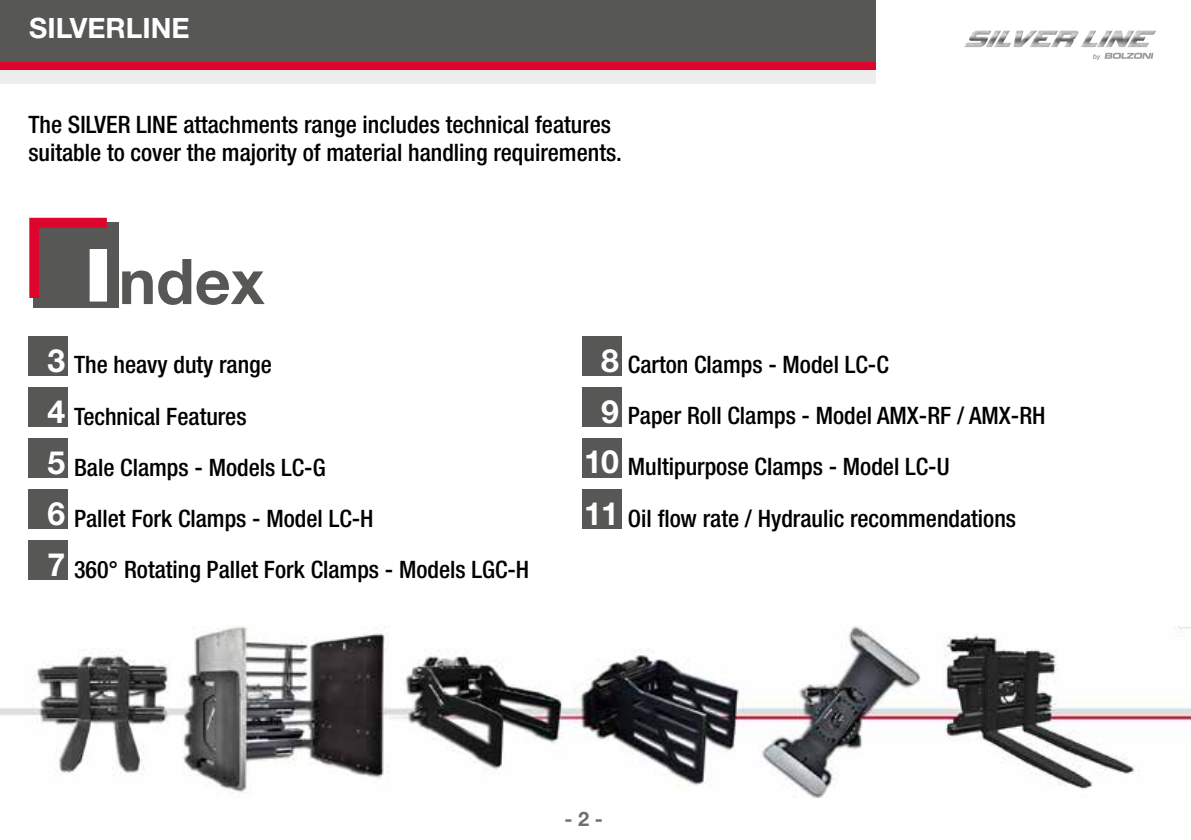
<style>
.page{position:relative;width:1191px;height:840px;background:#fff}
.page>*{position:absolute;margin:0;border:0;box-sizing:border-box;transform-origin:0 0}
.t1{font:700 63px "Helvetica Neue LT Std";color:#575756}
.t2{font:700 32px/51px "Helvetica Neue LT Std";color:#fff;text-align:justify}
.t3{font:700 28px "Helvetica Neue LT Std";color:#fff}
.t4{font:500 condensed 24px/51px "Helvetica Neue LT Std";color:#000}
.t5{font:700 20px "Helvetica Neue LT Std";color:#706f6f}
.s1{color:#fff}
</style>
<div class="page">
<img style="left:976px;top:30px;width:180px;height:1px">
<svg style="left:964px;top:31px;width:189px;height:29px"></svg>
<div style="left:0;top:69px;width:876px;height:15px;background:#ededed"></div>
<div style="left:0;top:0;width:876px;height:62px;background:#575756"></div>
<div style="left:0;top:62px;width:876px;height:8px;background:#dd052b"></div>
<div style="left:28px;top:336px;width:40px;height:39px;background:#575756"></div>
<div style="left:28px;top:387px;width:40px;height:39px;background:#575756"></div>
<div style="left:28px;top:438px;width:40px;height:39px;background:#575756"></div>
<div style="left:28px;top:489px;width:40px;height:39px;background:#575756"></div>
<div style="left:28px;top:540px;width:40px;height:39px;background:#575756"></div>
<div style="left:582px;top:336px;width:40px;height:39px;background:#575756"></div>
<div style="left:582px;top:387px;width:40px;height:39px;background:#575756"></div>
<div style="left:582px;top:438px;width:40px;height:39px;background:#575756"></div>
<div style="left:582px;top:489px;width:40px;height:39px;background:#575756"></div>
<img style="left:0;top:625px;width:1191px;height:171px">
<div style="left:34px;top:223px;width:85px;height:85px;background:#575756"></div>
<svg style="left:29px;top:217px;width:88px;height:91px"></svg>
<p class="t3" style="left:29px;top:10px;width:162px">SILVERLINE</p>
<p class="t4" style="left:28px;top:109px;width:595px;line-height:28.8px">The SILVER LINE attachments range includes technical features suitable to cover the majority of material handling requirements.</p>
<h1 class="t1" style="left:89px;top:242px;width:177px"><span class="s1">I</span> ndex</h1>
<h2 class="t2" style="left:47px;top:334px;width:19px">3<br>4<br>5<br>6<br>7</h2>
<h2 class="t2" style="left:584px;top:334px;width:36px;text-align:center">8<br>9<br>10<br>11</h2>
<p class="t4" style="left:74px;top:339px;width:457px">The heavy duty range<br>Technical Features<br>Bale Clamps - Models LC-G<br>Pallet Fork Clamps - Model LC-H<br>360° Rotating Pallet Fork Clamps - Models LGC-H</p>
<p class="t4" style="left:628px;top:339px;width:419px">Carton Clamps - Model LC-C<br>Paper Roll Clamps - Model AMX-RF / AMX-RH Multipurpose Clamps - Model LC-U<br>Oil flow rate / Hydraulic recommendations</p>
<p class="t5" style="left:564px;top:805px;width:40px">- 2 -</p>
</div>
